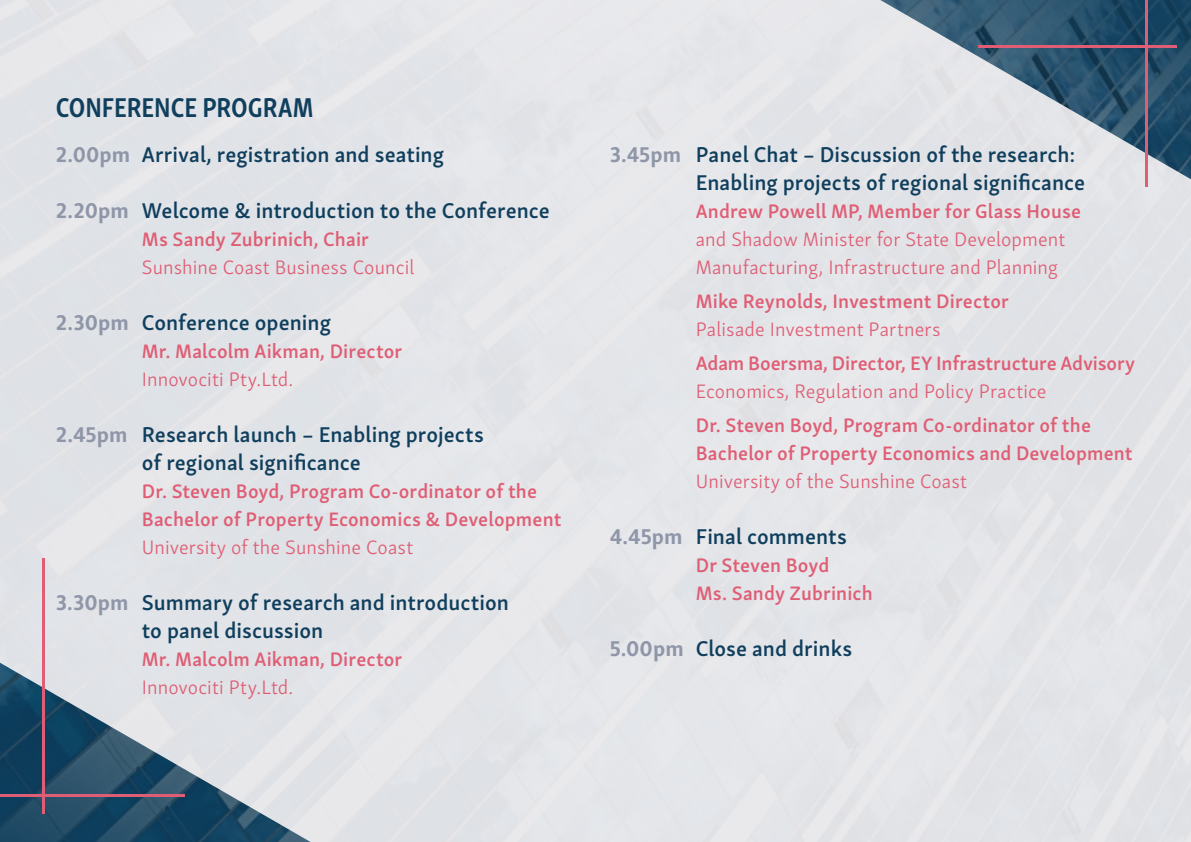
<style>
.page{position:relative;width:1191px;height:842px;background:#e2e4e8}
.page>*{position:absolute;margin:0;border:0;box-sizing:border-box;transform-origin:0 0}
.t1{font:700 28px "Skolar Sans Cp";letter-spacing:-.005em;color:#103f5d}
.t2{font:600 22px/28px "Skolar Sans";color:#103f5d}
.t3{font:700 22px "Skolar Sans";color:#8f96a8}
.t4{font:600 20px/28px "Skolar Sans";letter-spacing:.005em;color:#df5e75}
.t5{font:300 20px/28px "Skolar Sans";letter-spacing:.005em;color:#df5e75}
</style>
<div class="page">
<hr style="left:43px;top:559px;width:2px;height:255px;background:#df5e75">
<hr style="left:1145px;top:0;width:3px;height:187px;background:#df5e75">
<hr style="left:0;top:794px;width:184px;height:3px;background:#df5e75">
<hr style="left:978px;top:45px;width:198px;height:3px;background:#df5e75">
<h1 class="t1" style="left:56px;top:86px;width:259px">CONFERENCE PROGRAM</h1>
<p class="t3" style="left:56px;top:137px;width:76px">2.00pm</p>
<p class="t3" style="left:56px;top:193px;width:75px">2.20pm</p>
<p class="t3" style="left:56px;top:305px;width:75px">2.30pm</p>
<p class="t3" style="left:56px;top:417px;width:73px">2.45pm</p>
<p class="t3" style="left:56px;top:585px;width:74px">3.30pm</p>
<p class="t2" style="left:142px;top:139px;width:304px">Arrival, registration and seating</p>
<p class="t2" style="left:142px;top:195px;width:409px">Welcome &amp; introduction to the Conference</p>
<p class="t4" style="left:142px;top:224px;width:229px">Ms Sandy Zubrinich, Chair</p>
<p class="t5" style="left:142px;top:252px;width:274px">Sunshine Coast Business Council</p>
<p class="t2" style="left:142px;top:307px;width:191px">Conference opening</p>
<p class="t4" style="left:142px;top:336px;width:262px">Mr. Malcolm Aikman, Director</p>
<p class="t5" style="left:142px;top:364px;width:153px">Innovociti Pty.Ltd.</p>
<p class="t2" style="left:142px;top:419px;width:344px">Research launch – Enabling projects of regional significance</p>
<p class="t4" style="left:142px;top:476px;width:421px">Dr. Steven Boyd, Program Co-ordinator of the<br>Bachelor of Property Economics &amp; Development</p>
<p class="t5" style="left:142px;top:532px;width:273px">University of the Sunshine Coast</p>
<p class="t2" style="left:142px;top:587px;width:369px">Summary of research and introduction to panel discussion</p>
<p class="t4" style="left:142px;top:644px;width:262px">Mr. Malcolm Aikman, Director</p>
<p class="t5" style="left:142px;top:672px;width:153px">Innovociti Pty.Ltd.</p>
<p class="t3" style="left:610px;top:137px;width:73px">3.45pm</p>
<p class="t3" style="left:610px;top:519px;width:74px">4.45pm</p>
<p class="t3" style="left:610px;top:631px;width:76px">5.00pm</p>
<p class="t2" style="left:696px;top:139px;width:391px">Panel Chat – Discussion of the research:<br>Enabling projects of regional significance</p>
<p class="t4" style="left:696px;top:196px;width:387px">Andrew Powell MP, Member for Glass House</p>
<p class="t5" style="left:696px;top:224px;width:371px">and Shadow Minister for State Development<br>Manufacturing, Infrastructure and Planning</p>
<p class="t4" style="left:696px;top:286px;width:315px">Mike Reynolds, Investment Director</p>
<p class="t5" style="left:696px;top:314px;width:246px">Palisade Investment Partners</p>
<p class="t4" style="left:696px;top:348px;width:441px">Adam Boersma, Director, EY Infrastructure Advisory</p>
<p class="t5" style="left:696px;top:376px;width:352px">Economics, Regulation and Policy Practice</p>
<p class="t4" style="left:696px;top:410px;width:438px">Dr. Steven Boyd, Program Co-ordinator of the<br>Bachelor of Property Economics and Development</p>
<p class="t5" style="left:696px;top:466px;width:273px">University of the Sunshine Coast</p>
<p class="t2" style="left:696px;top:521px;width:153px">Final comments</p>
<p class="t4" style="left:696px;top:550px;width:179px">Dr Steven Boyd<br>Ms. Sandy Zubrinich</p>
<p class="t2" style="left:696px;top:633px;width:158px">Close and drinks</p>
</div>
